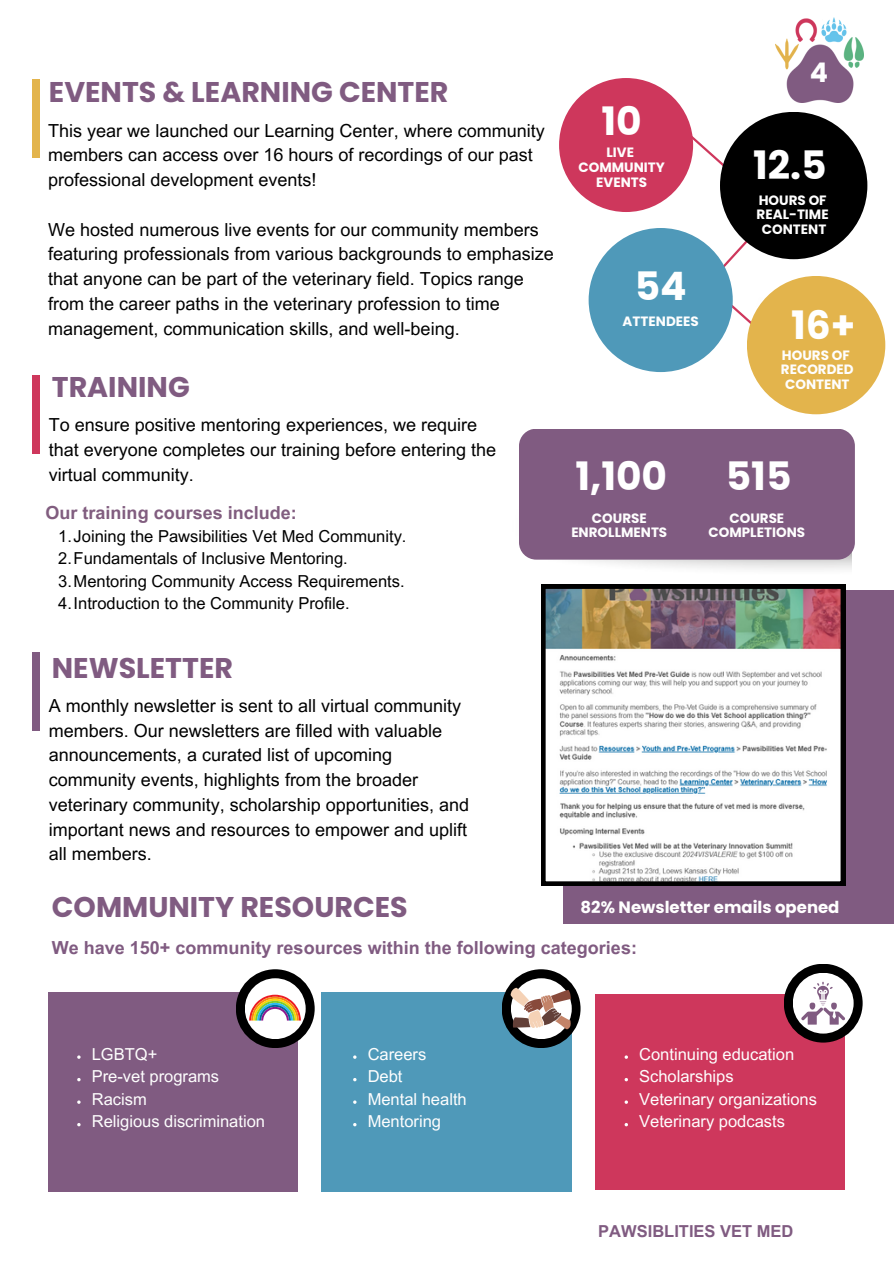
<style>
.page{position:relative;width:894px;height:1264px;background:#fff}
.page>*{position:absolute;margin:0;border:0;box-sizing:border-box;transform-origin:0 0}
.t1{font:700 39.15px "Poppins";color:#fff}
.t2{font:700 28.5px "Poppins";color:#805b81}
.t3{font:700 27px "Poppins";color:#fefefe}
.t4{font:18px/24.8px "Arial MT Pro";color:#000}
.t5{font:700 18px "Arial MT Pro";color:#805b81}
.t6{font:700 18px "Arial MT Pro";color:#815d7f}
.t7{font:16.5px "Arial MT Pro";color:#fefefe}
.t8{font:16.5px "Arial MT Pro";color:#000}
.t9{font:700 16.5px "Poppins";color:#fff}
.t10{font:700 16.5px "Arial MT Pro";color:#805b81}
.t11{font:700 13.5px/14.7px "Poppins";color:#fefefe;text-align:center}
</style>
<div class="page">
<div style="left:48px;top:992px;width:249px;height:199px;background:#805b81"></div>
<div style="left:595px;top:994px;width:249px;height:196px;background:#ce375c"></div>
<div style="left:321px;top:992px;width:250px;height:199px;background:#4f99b9"></div>
<div style="left:236px;top:969px;width:78px;height:79px;background:#000;border-radius:50%"></div>
<div style="left:501px;top:969px;width:79px;height:79px;background:#000;border-radius:50%"></div>
<div style="left:783px;top:963px;width:79px;height:79px;background:#000;border-radius:50%"></div>
<div style="left:245px;top:978px;width:60px;height:61px;background:#fff;border-radius:50%"></div>
<div style="left:511px;top:978px;width:60px;height:61px;background:#fff;border-radius:50%"></div>
<svg style="left:510px;top:987px;width:61px;height:42px"></svg>
<div style="left:792px;top:972px;width:61px;height:61px;background:#fff;border-radius:50%"></div>
<svg style="left:801px;top:981px;width:43px;height:43px"></svg>
<svg style="left:249px;top:994px;width:52px;height:26px"></svg>
<svg style="left:683px;top:110px;width:40px;height:71px"></svg>
<div style="left:32px;top:79px;width:8px;height:78px;background:#e3b44c"></div>
<div style="left:559px;top:78px;width:134px;height:134px;background:#ce375c;border-radius:50%"></div>
<svg style="left:683px;top:231px;width:108px;height:128px"></svg>
<div style="left:588px;top:228px;width:144px;height:144px;background:#4f99b9;border-radius:50%"></div>
<div style="left:719px;top:112px;width:148px;height:147px;background:#000;border-radius:50%"></div>
<div style="left:32px;top:375px;width:8px;height:78px;background:#ce375c"></div>
<img style="left:519px;top:546px;width:332px;height:24px">
<div style="left:519px;top:428px;width:335px;height:131px;background:#805b81;border-radius:17px"></div>
<div style="left:32px;top:652px;width:8px;height:78px;background:#805b81"></div>
<img style="left:775px;top:17px;width:87px;height:85px">
<div style="left:563px;top:590px;width:330px;height:333px;background:#805b81"></div>
<svg style="left:541px;top:584px;width:303px;height:301px;background:#cbcbc9"></svg>
<div style="left:746px;top:276px;width:139px;height:138px;background:#e3b44c;border-radius:50%"></div>
<svg style="left:77px;top:1078px;width:4px;height:3px"></svg>
<svg style="left:77px;top:1123px;width:4px;height:3px"></svg>
<p class="t2" style="left:49px;top:72px;width:401px">EVENTS &amp; LEARNING CENTER</p>
<h6 class="t4" style="left:48px;top:120px;width:498px">This year we launched our Learning Center, where community members can access over 16 hours of recordings of our past professional development events!</h6>
<h6 class="t4" style="left:48px;top:219px;width:507px">We hosted numerous live events for our community members featuring professionals from various backgrounds to emphasize that anyone can be part of the veterinary field. Topics range from the career paths in the veterinary profession to time management, communication skills, and well-being.</h6>
<p class="t2" style="left:52px;top:367px;width:139px">TRAINING</p>
<p class="t4" style="left:49px;top:415px;width:448px">To ensure positive mentoring experiences, we require that everyone completes our training before entering the virtual community.</p>
<p class="t6" style="left:46px;top:506px;width:253px">Our training courses include:</p>
<h6 class="t8" style="left:58px;top:529px;width:350px">1.Joining the Pawsibilities Vet Med Community.</h6>
<h1 class="t8" style="left:58px;top:552px;width:291px">2.Fundamentals of Inclusive Mentoring.</h1>
<h1 class="t8" style="left:58px;top:574px;width:348px">3.Mentoring Community Access Requirements.</h1>
<p class="t8" style="left:58px;top:597px;width:293px">4.Introduction to the Community Profile.</p>
<p class="t2" style="left:52px;top:648px;width:183px">NEWSLETTER</p>
<h1 class="t4" style="left:49px;top:695px;width:421px">A monthly newsletter is sent to all virtual community members. Our newsletters are filled with valuable announcements, a curated list of upcoming community events, highlights from the broader veterinary community, scholarship opportunities, and important news and resources to empower and uplift all members.</h1>
<p class="t1" style="left:601px;top:94px;width:42px">10</p>
<p class="t11" style="left:606px;top:145px;width:29px">LIVE</p>
<p class="t11" style="left:578px;top:160px;width:88px">COMMUNITY</p>
<p class="t11" style="left:596px;top:175px;width:52px">EVENTS</p>
<p class="t1" style="left:634px;top:259px;width:53px">54</p>
<h1 class="t11" style="left:622px;top:313px;width:78px">ATTENDEES</h1>
<h3 class="t3" style="left:809px;top:54px;width:20px">4</h3>
<p class="t1" style="left:753px;top:137px;width:75px">12.5</p>
<p class="t11" style="left:758px;top:193px;width:69px">HOURS OF</p>
<p class="t11" style="left:756px;top:207px;width:73px">REAL-TIME</p>
<p class="t11" style="left:761px;top:222px;width:66px">CONTENT</p>
<p class="t1" style="left:790px;top:298px;width:66px">16+</p>
<h5 class="t11" style="left:781px;top:347px;width:69px">HOURS OF</h5>
<p class="t11" style="left:780px;top:362px;width:74px">RECORDED</p>
<p class="t11" style="left:784px;top:377px;width:66px">CONTENT</p>
<p class="t1" style="left:575px;top:449px;width:93px">1,100</p>
<p class="t11" style="left:591px;top:510px;width:56px">COURSE</p>
<p class="t11" style="left:571px;top:525px;width:97px">ENROLLMENTS</p>
<p class="t1" style="left:725px;top:449px;width:67px">515</p>
<p class="t11" style="left:708px;top:510px;width:98px">COURSE<br>COMPLETIONS</p>
<p class="t2" style="left:52px;top:886px;width:357px">COMMUNITY RESOURCES</p>
<p class="t9" style="left:580px;top:896px;width:260px">82% Newsletter emails opened</p>
<p class="t5" style="left:52px;top:941px;width:586px">We have 150+ community resources within the following categories:</p>
<p class="t7" style="left:92px;top:1047px;width:67px">LGBTQ+</p>
<p class="t7" style="left:92px;top:1070px;width:129px">Pre-vet programs</p>
<h5 class="t7" style="left:92px;top:1092px;width:56px">Racism</h5>
<p class="t7" style="left:92px;top:1115px;width:175px">Religious discrimination</p>
<h6 class="t7" style="left:367px;top:1047px;width:60px">Careers</h6>
<p class="t7" style="left:367px;top:1070px;width:36px">Debt</p>
<h5 class="t7" style="left:367px;top:1092px;width:100px">Mental health</h5>
<p class="t7" style="left:367px;top:1115px;width:75px">Mentoring</p>
<p class="t7" style="left:639px;top:1047px;width:156px">Continuing education</p>
<p class="t7" style="left:639px;top:1070px;width:96px">Scholarships</p>
<p class="t7" style="left:639px;top:1092px;width:179px">Veterinary organizations</p>
<p class="t7" style="left:639px;top:1115px;width:147px">Veterinary podcasts</p>
<p class="t10" style="left:598px;top:1225px;width:197px">PAWSIBLITIES VET MED</p>
</div>
